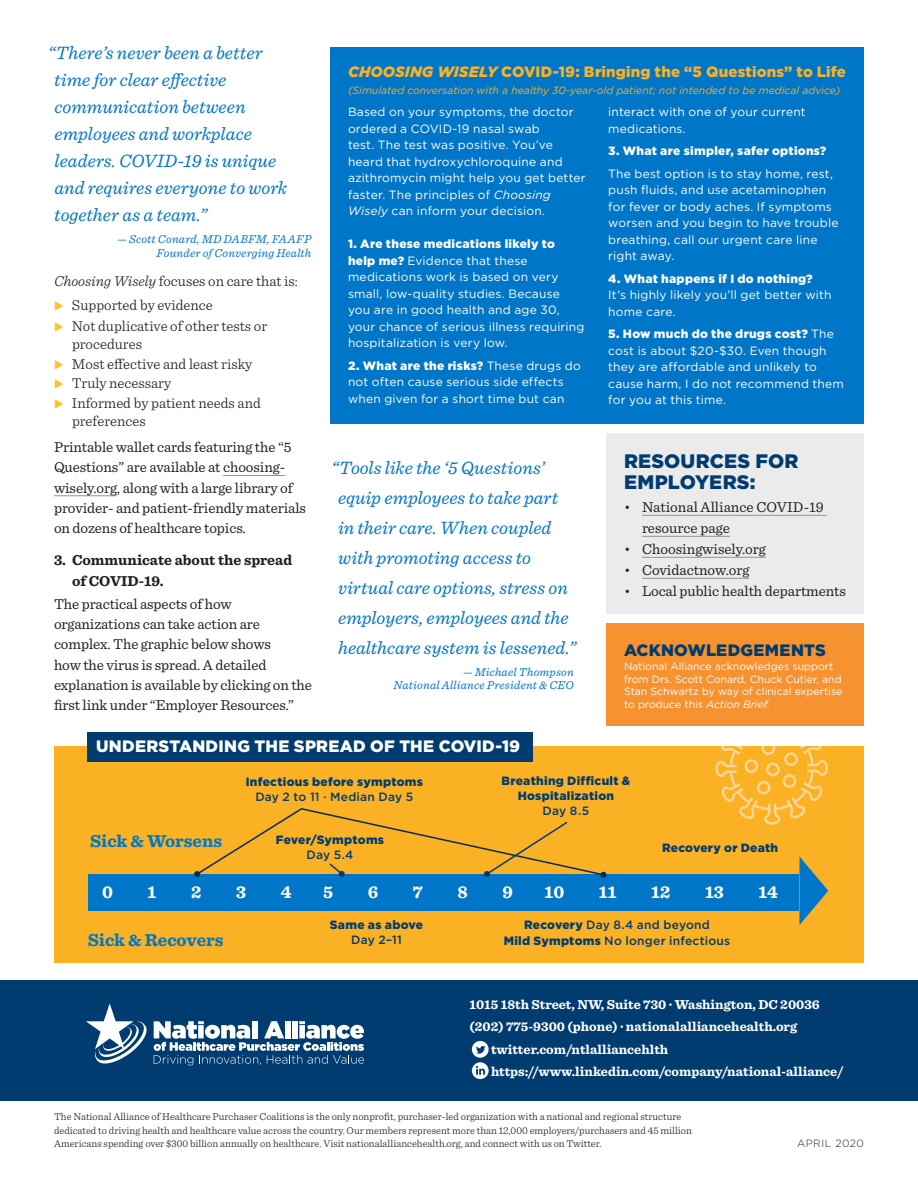
<style>
.page{position:relative;width:918px;height:1188px;background:#fff}
.page>*{position:absolute;margin:0;border:0;box-sizing:border-box;transform-origin:0 0}
.SUBHEAD_A{font:900 19.5px/21px "Gotham";letter-spacing:.01em;color:#013c70}
.pull_quote_smaller{font:italic 18.75px/30px "Sentinel";color:#0076c8}
.PULL_QUOTE{font:italic 18.75px/27px "Sentinel";color:#0076c8}
.subhead_gotham{font:700 18px "Sentinel";color:#0076c8}
.subhead_gotham-2{font:700 18px "Sentinel";color:#fff}
.SUBHEAD_B{font:900 16.5px "Gotham";letter-spacing:.01em;color:#fff}
.SUBHEAD_B-2{font:900 16.5px "Gotham";letter-spacing:.01em;color:#013c70}
._01_BODY_TEXT_2{font:15px/20.2px "Sentinel";letter-spacing:-.005em;color:#231f20}
.body_bullet{font:300 15px/18px "Sentinel";color:#231f20}
.body_bullet-2{font:15px/21px "Sentinel";color:#231f20}
.box_text_new{font:900 15px "Gotham";letter-spacing:.01em;color:#fbb124}
.subhead_header_bold{font:700 15px/21px "Sentinel";color:#231f20}
._01_BODY_TEXT_2-2{font:300 15px "Sentinel";color:#231f20}
.name_and_info{font:700 13.5px "Sentinel";color:#fff}
.box_text_new-2{font:12px/16.5px "Gotham";letter-spacing:.015em;color:#fff}
.box_text{font:900 12px/15px "Gotham";letter-spacing:.02em;color:#013c70;text-align:center}
.box_text-2{font:500 12px "Gotham";letter-spacing:.02em;color:#013c70}
.quotee{font:italic 12px/13.5px "Sentinel";letter-spacing:.015em;color:#0076c8;text-align:right}
.pull_quotee_smaller{font:italic 12px/13.5px "Sentinel";letter-spacing:.015em;color:#0076c8;text-align:right}
.box_text_new-3{font:900 12px "Gotham";letter-spacing:.02em;color:#fff}
._01_BODY_TEXT_2-3{font:300 10.5px/13.5px "Sentinel";color:#231f20}
._01_BODY_TEXT_2-4{font:10.5px/12.8px "Gotham";color:#fff}
._01_BODY_TEXT_2-5{font:italic 10.5px "Gotham";color:#fbb124}
._01_BODY_TEXT{font:300 10.5px "Gotham";letter-spacing:.045em;color:#231f20}
.s1{font-style:italic}
.s2{font-weight:900}
.s3{font-weight:300}
.s4{font-weight:500}
</style>
<div class="page">
<hr style="left:223px;top:475px;width:62px;height:1px;background:#939598">
<hr style="left:54px;top:495px;width:63px;height:1px;background:#939598">
<div style="left:330px;top:47px;width:534px;height:377px;background:#0076c8"></div>
<div style="left:606px;top:434px;width:258px;height:180px;background:#ebebeb"></div>
<hr style="left:642px;top:515px;width:185px;height:1px;background:#939598">
<hr style="left:642px;top:536px;width:88px;height:1px;background:#939598">
<hr style="left:642px;top:557px;width:124px;height:1px;background:#939598">
<hr style="left:642px;top:578px;width:107px;height:1px;background:#939598">
<div style="left:54px;top:746px;width:810px;height:217px;background:#fbb124"></div>
<svg style="left:716px;top:746px;width:112px;height:79px"></svg>
<div style="left:88px;top:874px;width:712px;height:36px;background:#0076c8"></div>
<svg style="left:800px;top:857px;width:28px;height:68px"></svg>
<svg style="left:194px;top:808px;width:412px;height:70px"></svg>
<div style="left:87px;top:733px;width:446px;height:29px;background:#013c70"></div>
<div style="left:0;top:980px;width:918px;height:121px;background:#013c70"></div>
<svg style="left:86px;top:1003px;width:278px;height:63px"></svg>
<svg style="left:472px;top:1041px;width:17px;height:38px"></svg>
<div style="left:606px;top:624px;width:258px;height:102px;background:#f69230"></div>
<p class="PULL_QUOTE" style="left:54px;top:38px;width:234px;text-indent:-6px">“There’s never been a better time for clear effective communication between employees and workplace leaders. COVID-19 is unique and requires everyone to work together as a team.”</p>
<p class="quotee" style="left:118px;top:232px;width:195px">— Scott Conard, MD DABFM, FAAFP<br>Founder of Converging Health</p>
<p class="_01_BODY_TEXT_2-2" style="left:54px;top:270px;width:245px"><span class="s1">Choosing Wisely</span> focuses on care that is:</p>
<p class="body_bullet" style="left:72px;top:295px;width:142px">Supported by evidence</p>
<p class="body_bullet" style="left:72px;top:316px;width:197px">Not duplicative of other tests or procedures</p>
<p class="body_bullet" style="left:72px;top:354px;width:182px">Most effective and least risky</p>
<p class="body_bullet" style="left:72px;top:373px;width:101px">Truly necessary</p>
<p class="body_bullet" style="left:72px;top:393px;width:190px">Informed by patient needs and preferences</p>
<p class="_01_BODY_TEXT_2" style="left:54px;top:436px;width:254px">Printable wallet cards featuring the “5<br>Questions” are available at choosing&shy;wisely.org, along with a large library of provider- and patient-friendly materials on dozens of healthcare topics.</p>
<p class="subhead_header_bold" style="left:72px;top:549px;width:222px;text-indent:-18px">3. Communicate about the spread of COVID-19.</p>
<p class="_01_BODY_TEXT_2" style="left:54px;top:593px;width:260px">The practical aspects of how organizations can take action are complex. The graphic below shows<br>how the virus is spread. A detailed explanation is available by clicking on the first link under “Employer Resources.”</p>
<p class="box_text_new" style="left:348px;top:63px;width:499px"><span class="s1">CHOOSING WISELY</span> COVID-19: Bringing the “5 Questions” to Life</p>
<p class="_01_BODY_TEXT_2-5" style="left:348px;top:84px;width:494px">(Simulated conversation with a healthy 30-year-old patient; not intended to be medical advice)</p>
<p class="box_text_new-2" style="left:348px;top:103px;width:239px">Based on your symptoms, the doctor ordered a COVID-19 nasal swab<br>test. The test was positive. You’ve heard that hydroxychloroquine and azithromycin might help you get better faster. The principles of <span class="s1">Choosing Wisely</span> can inform your decision.</p>
<p class="box_text_new-2" style="left:348px;top:235px;width:238px"><span class="s2">1. Are these medications likely to help me?</span> Evidence that these medications work is based on very small, low-quality studies. Because you are in good health and age 30, your chance of serious illness requiring hospitalization is very low.</p>
<p class="box_text_new-2" style="left:348px;top:357px;width:234px"><span class="s2">2. What are the risks?</span> These drugs do not often cause serious side effects when given for a short time but can</p>
<p class="box_text_new-2" style="left:608px;top:103px;width:199px">interact with one of your current medications.</p>
<p class="box_text_new-3" style="left:608px;top:144px;width:220px">3. What are simpler, safer options?</p>
<p class="box_text_new-2" style="left:608px;top:165px;width:232px">The best option is to stay home, rest, push fluids, and use acetaminophen for fever or body aches. If symptoms worsen and you begin to have trouble breathing, call our urgent care line right away.</p>
<p class="box_text_new-2" style="left:608px;top:270px;width:225px"><span class="s2">4. What happens if I do nothing?<br></span>It’s highly likely you’ll get better with home care.</p>
<p class="box_text_new-2" style="left:608px;top:325px;width:237px"><span class="s2">5. How much do the drugs cost?</span> The cost is about $20-$30. Even though they are affordable and unlikely to cause harm, I do not recommend them for you at this time.</p>
<p class="pull_quote_smaller" style="left:338px;top:451px;width:240px;text-indent:-7px">“Tools like the ‘5 Questions’ equip employees to take part in their care. When coupled with promoting access to virtual care options, stress on employers, employees and the healthcare system is lessened.”</p>
<p class="pull_quotee_smaller" style="left:394px;top:664px;width:182px">— Michael Thompson<br>National Alliance President &amp; CEO</p>
<p class="SUBHEAD_A" style="left:624px;top:450px;width:176px">RESOURCES FOR<br>EMPLOYERS:</p>
<p class="body_bullet-2" style="left:642px;top:496px;width:183px;text-indent:-18px"><span class="s3">•</span> National Alliance COVID-19 resource page</p>
<p class="body_bullet-2" style="left:624px;top:538px;width:143px"><span class="s3">•</span> Choosingwisely.org</p>
<p class="body_bullet-2" style="left:624px;top:559px;width:127px"><span class="s3">•</span> Covidactnow.org</p>
<p class="body_bullet-2" style="left:624px;top:580px;width:224px"><span class="s3">•</span> Local public health departments</p>
<p class="SUBHEAD_B-2" style="left:624px;top:640px;width:203px">ACKNOWLEDGEMENTS</p>
<p class="_01_BODY_TEXT_2-4" style="left:624px;top:660px;width:220px">National Alliance acknowledges support from Drs. Scott Conard, Chuck Cutler, and Stan Schwartz by way of clinical expertise to produce this <span class="s1">Action Brief.</span></p>
<p class="SUBHEAD_B" style="left:96px;top:737px;width:426px">UNDERSTANDING THE SPREAD OF THE COVID-19</p>
<p class="subhead_gotham" style="left:90px;top:827px;width:134px">Sick &amp; Worsens</p>
<p class="box_text" style="left:246px;top:774px;width:179px">Infectious before symptoms<br><span class="s4">Day 2 to 11 · Median Day 5</span></p>
<p class="box_text" style="left:276px;top:832px;width:110px">Fever/Symptoms<br><span class="s4">Day 5.4</span></p>
<p class="box_text" style="left:502px;top:773px;width:130px">Breathing Difficult &amp;<br>Hospitalization</p>
<p class="box_text-2" style="left:543px;top:804px;width:48px">Day 8.5</p>
<p class="box_text" style="left:662px;top:840px;width:118px">Recovery or Death</p>
<p class="subhead_gotham-2" style="left:102px;top:878px;width:12px">0</p>
<p class="subhead_gotham-2" style="left:148px;top:878px;width:10px">1</p>
<p class="subhead_gotham-2" style="left:191px;top:878px;width:12px">2</p>
<p class="subhead_gotham-2" style="left:236px;top:878px;width:12px">3</p>
<p class="subhead_gotham-2" style="left:281px;top:878px;width:12px">4</p>
<p class="subhead_gotham-2" style="left:323px;top:878px;width:12px">5</p>
<p class="subhead_gotham-2" style="left:368px;top:878px;width:12px">6</p>
<p class="subhead_gotham-2" style="left:413px;top:878px;width:11px">7</p>
<p class="subhead_gotham-2" style="left:458px;top:878px;width:12px">8</p>
<p class="subhead_gotham-2" style="left:503px;top:878px;width:12px">9</p>
<p class="subhead_gotham-2" style="left:545px;top:878px;width:21px">10</p>
<p class="subhead_gotham-2" style="left:599px;top:878px;width:19px">11</p>
<p class="subhead_gotham-2" style="left:651px;top:878px;width:21px">12</p>
<p class="subhead_gotham-2" style="left:705px;top:878px;width:20px">13</p>
<p class="subhead_gotham-2" style="left:759px;top:878px;width:21px">14</p>
<p class="subhead_gotham" style="left:88px;top:925px;width:137px">Sick &amp; Recovers</p>
<p class="box_text" style="left:330px;top:917px;width:95px">Same as above<br><span class="s4">Day 2–11</span></p>
<p class="box_text-2" style="left:524px;top:918px;width:187px"><span class="s2">Recovery</span> Day 8.4 and beyond</p>
<p class="box_text-2" style="left:504px;top:934px;width:228px"><span class="s2">Mild Symptoms</span> No longer infectious</p>
<p class="name_and_info" style="left:470px;top:994px;width:352px">1015 18th Street, NW, Suite 730 · Washington, DC 20036</p>
<p class="name_and_info" style="left:470px;top:1016px;width:329px">(202) 775-9300 (phone) · nationalalliancehealth.org</p>
<p class="name_and_info" style="left:491px;top:1039px;width:179px">twitter.com/ntlalliancehlth</p>
<p class="name_and_info" style="left:491px;top:1061px;width:354px">https://www.linkedin.com/company/national-alliance/</p>
<p class="_01_BODY_TEXT_2-3" style="left:54px;top:1109px;width:639px">The National Alliance of Healthcare Purchaser Coalitions is the only nonprofit, purchaser-led organization with a national and regional structure dedicated to driving health and healthcare value across the country. Our members represent more than 12,000 employers/purchasers and 45 million<br>Americans spending over $300 billion annually on healthcare. Visit nationalalliancehealth.org, and connect with us on Twitter.</p>
<p class="_01_BODY_TEXT" style="left:797px;top:1138px;width:68px">APRIL 2020</p>
</div>
